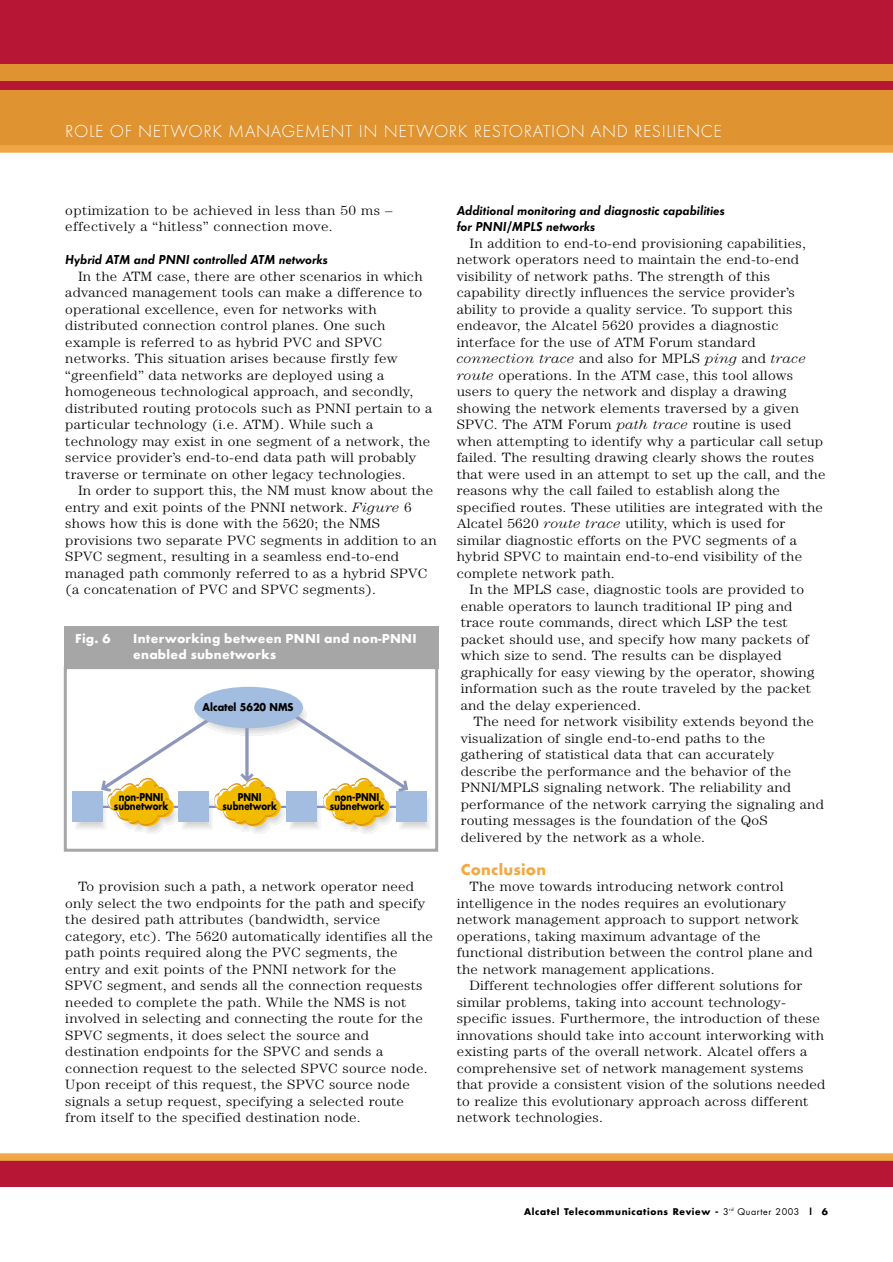
<style>
.page{position:relative;width:893px;height:1262px;background:#fff}
.page>*{position:absolute;margin:0;border:0;box-sizing:border-box;transform-origin:0 0}
.t1{font:300 18px "Futura T";letter-spacing:.035em;color:#fff}
.t2{font:700 16.5px "Futura T";letter-spacing:.02em;color:#f2a942}
.t3{font:300 13.5px/16.5px "Century";letter-spacing:.015em;color:#000;scale:1.1 1}
.t4{font:italic 600 13.5px/16.5px "Futura T";color:#000}
.t5{font:700 13.5px/16.5px "Futura T";letter-spacing:.02em;color:#fff}
.t6{font:italic 300 13.5px "Century";letter-spacing:.015em;color:#000;scale:1.1 1}
.t7{font:700 10.5px/9px "Futura";color:#000;text-align:center;scale:.83 1}
.t8{font:700 10.5px "Futura";color:#000;scale:.92 1}
.t9{font:700 9px "Futura";letter-spacing:.07em;color:#000}
.s1{font-style:italic}
.s2{font-style:normal}
.s3{font-weight:400}
</style>
<div class="page">
<div style="left:0;top:0;width:892px;height:149px;background:#e09331"></div>
<div style="left:0;top:0;width:892px;height:64px;background:#b81635"></div>
<div style="left:0;top:81px;width:892px;height:8px;background:#b81635"></div>
<div style="left:0;top:1157px;width:892px;height:29px;background:#b81635"></div>
<div style="left:0;top:145px;width:892px;height:8px;background:#eea744"></div>
<div style="left:0;top:1153px;width:892px;height:7px;background:#eea744"></div>
<div style="left:72px;top:791px;width:30px;height:31px;background:#a3bde0"></div>
<svg style="left:76px;top:690px;width:353px;height:144px"></svg>
<div style="left:194px;top:687px;width:109px;height:41px;background:#a3bde0;border-radius:50%"></div>
<div style="left:64px;top:666px;width:374px;height:185px;border:3px solid #a6a6a6"></div>
<div style="left:64px;top:626px;width:374px;height:42px;background:#a6a6a6"></div>
<h1 class="t1" style="left:65px;top:123px;width:658px">ROLE OF NETWORK MANAGEMENT IN NETWORK RESTORATION AND RESILIENCE</h1>
<p class="t3" style="left:65px;top:203px;width:299px">optimization to be achieved in less than 50 ms – effectively a “hitless” connection move.</p>
<p class="t4" style="left:65px;top:252px;width:264px">Hybrid ATM and PNNI controlled ATM networks</p>
<p class="t3" style="left:65px;top:269px;width:335px;text-indent:13px">In the ATM case, there are other scenarios in which advanced management tools can make a difference to operational excellence, even for networks with distributed connection control planes. One such example is referred to as hybrid PVC and SPVC networks. This situation arises because firstly few “greenfield” data networks are deployed using a homogeneous technological approach, and secondly, distributed routing protocols such as PNNI pertain to a particular technology (i.e. ATM). While such a technology may exist in one segment of a network, the service provider’s end-to-end data path will probably traverse or terminate on other legacy technologies.</p>
<p class="t3" style="left:65px;top:483px;width:339px;text-indent:13px">In order to support this, the NM must know about the entry and exit points of the PNNI network. <span class="s1">Figure</span> 6 shows how this is done with the 5620; the NMS provisions two separate PVC segments in addition to an SPVC segment, resulting in a seamless end-to-end managed path commonly referred to as a hybrid SPVC (a concatenation of PVC and SPVC segments).</p>
<p class="t5" style="left:75px;top:631px;width:37px">Fig. 6</p>
<p class="t5" style="left:133px;top:631px;width:285px">Interworking between PNNI and non-PNNI enabled subnetworks</p>
<p class="t8" style="left:202px;top:702px;width:100px">Alcatel 5620 NMS</p>
<p class="t7" style="left:114px;top:794px;width:67px">non-PNNI subnetwork</p>
<p class="t7" style="left:222px;top:794px;width:67px">PNNI subnetwork</p>
<p class="t7" style="left:330px;top:794px;width:67px">non-PNNI subnetwork</p>
<p class="t3" style="left:65px;top:879px;width:336px;text-indent:13px">To provision such a path, a network operator need only select the two endpoints for the path and specify the desired path attributes (bandwidth, service category, etc). The 5620 automatically identifies all the path points required along the PVC segments, the entry and exit points of the PNNI network for the SPVC segment, and sends all the connection requests needed to complete the path. While the NMS is not involved in selecting and connecting the route for the SPVC segments, it does select the source and destination endpoints for the SPVC and sends a connection request to the selected SPVC source node.<br>Upon receipt of this request, the SPVC source node signals a setup request, specifying a selected route from itself to the specified destination node.</p>
<p class="t4" style="left:456px;top:203px;width:270px">Additional monitoring and diagnostic capabilities for PNNI/MPLS networks</p>
<p class="t3" style="left:469px;top:236px;width:307px">In addition to end-to-end provisioning capabilities,</p>
<p class="t3" style="left:456px;top:252px;width:313px">network operators need to maintain the end-to-end</p>
<p class="t3" style="left:456px;top:269px;width:286px">visibility of network paths. The strength of this</p>
<p class="t3" style="left:456px;top:285px;width:309px">capability directly influences the service provider’s</p>
<p class="t3" style="left:456px;top:302px;width:307px">ability to provide a quality service. To support this</p>
<p class="t3" style="left:456px;top:318px;width:294px">endeavor, the Alcatel 5620 provides a diagnostic</p>
<p class="t3" style="left:456px;top:335px;width:273px">interface for the use of ATM Forum standard</p>
<p class="t6" style="left:456px;top:354px;width:319px">connection trace <span class="s2">and also for MPLS</span> ping <span class="s2">and</span> trace</p>
<p class="t3" style="left:456px;top:368px;width:307px"><span class="s1">route</span> operations. In the ATM case, this tool allows</p>
<p class="t3" style="left:456px;top:384px;width:301px">users to query the network and display a drawing</p>
<p class="t3" style="left:456px;top:401px;width:312px">showing the network elements traversed by a given</p>
<p class="t3" style="left:456px;top:417px;width:306px">SPVC. The ATM Forum <span class="s1">path trace</span> routine is used</p>
<p class="t3" style="left:456px;top:434px;width:335px">when attempting to identify why a particular call setup</p>
<p class="t3" style="left:456px;top:450px;width:326px">failed. The resulting drawing clearly shows the routes</p>
<p class="t3" style="left:456px;top:467px;width:337px">that were used in an attempt to set up the call, and the</p>
<p class="t3" style="left:456px;top:483px;width:295px">reasons why the call failed to establish along the</p>
<p class="t3" style="left:456px;top:500px;width:334px">specified routes. These utilities are integrated with the</p>
<p class="t3" style="left:456px;top:516px;width:300px">Alcatel 5620 <span class="s1">route trace</span> utility, which is used for</p>
<p class="t3" style="left:456px;top:533px;width:311px">similar diagnostic efforts on the PVC segments of a</p>
<p class="t3" style="left:456px;top:549px;width:315px">hybrid SPVC to maintain end-to-end visibility of the</p>
<p class="t3" style="left:456px;top:566px;width:145px">complete network path.</p>
<p class="t3" style="left:469px;top:582px;width:305px">In the MPLS case, diagnostic tools are provided to</p>
<p class="t3" style="left:460px;top:599px;width:303px">enable operators to launch traditional IP ping and</p>
<p class="t3" style="left:460px;top:615px;width:299px">trace route commands, direct which LSP the test</p>
<p class="t3" style="left:460px;top:632px;width:318px">packet should use, and specify how many packets of</p>
<p class="t3" style="left:460px;top:648px;width:293px">which size to send. The results can be displayed</p>
<p class="t3" style="left:460px;top:665px;width:323px">graphically for easy viewing by the operator, showing</p>
<p class="t3" style="left:460px;top:681px;width:320px">information such as the route traveled by the packet</p>
<p class="t3" style="left:460px;top:698px;width:165px">and the delay experienced.</p>
<p class="t3" style="left:473px;top:714px;width:311px">The need for network visibility extends beyond the</p>
<p class="t3" style="left:460px;top:731px;width:278px">visualization of single end-to-end paths to the</p>
<p class="t3" style="left:460px;top:747px;width:287px">gathering of statistical data that can accurately</p>
<p class="t3" style="left:460px;top:764px;width:302px">describe the performance and the behavior of the</p>
<p class="t3" style="left:460px;top:780px;width:302px">PNNI/MPLS signaling network. The reliability and</p>
<p class="t3" style="left:460px;top:797px;width:332px">performance of the network carrying the signaling and</p>
<p class="t3" style="left:460px;top:813px;width:280px">routing messages is the foundation of the QoS</p>
<p class="t3" style="left:460px;top:830px;width:224px">delivered by the network as a whole.</p>
<p class="t2" style="left:460px;top:862px;width:87px">Conclusion</p>
<p class="t3" style="left:456px;top:879px;width:325px;text-indent:13px">The move towards introducing network control intelligence in the nodes requires an evolutionary network management approach to support network operations, taking maximum advantage of the functional distribution between the control plane and the network management applications.</p>
<p class="t3" style="left:456px;top:978px;width:337px;text-indent:13px">Different technologies offer different solutions for similar problems, taking into account technology&shy;specific issues. Furthermore, the introduction of these innovations should take into account interworking with existing parts of the overall network. Alcatel offers a comprehensive set of network management systems that provide a consistent vision of the solutions needed to realize this evolutionary approach across different network technologies.</p>
<p class="t9" style="left:524px;top:1207px;width:305px">Alcatel Telecommunications Review - <span class="s3">3</span><sup>rd</sup> <span class="s3">Quarter 2003</span> | 6</p>
</div>
